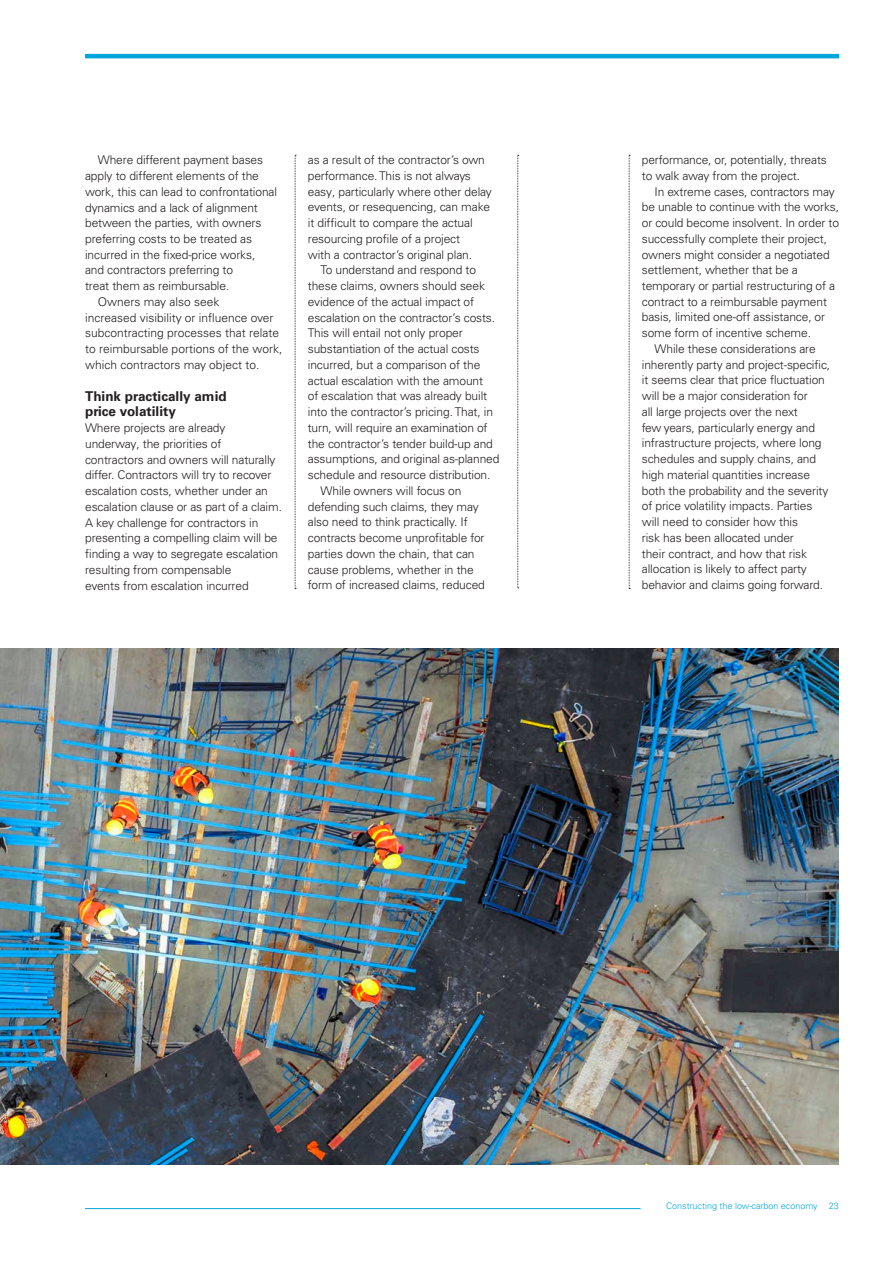
<style>
.page{position:relative;width:893px;height:1263px;background:#fff}
.page>*{position:absolute;margin:0;border:0;box-sizing:border-box;transform-origin:0 0}
.GENERAL_-_Subhead{font:700 13.5px/15.8px "Univers LT Pro 65";color:#231f20}
.GENERAL_-_Body_Copy_-_Indent{font:300 12px/15.8px "Univers LT Pro 45";letter-spacing:-.01em;color:#231f20}
.GENERAL_-_Body_Copy_-_No_Indent___No_Dro{font:300 12px/15.8px "Univers LT Pro 45";letter-spacing:-.01em;color:#231f20}
.t1{font:300 9px "Univers LT Pro 45";color:#00a6db}
</style>
<div class="page">
<hr style="left:85px;top:1208px;width:556px;height:1px;background:#00a6db">
<hr style="left:85px;top:54px;width:754px;height:4px;background:#00a6db">
<svg style="left:517px;top:155px;width:2px;height:433px"></svg>
<svg style="left:629px;top:155px;width:1px;height:434px"></svg>
<svg style="left:295px;top:155px;width:1px;height:434px"></svg>
<img style="left:0;top:648px;width:839px;height:516px">
<p class="GENERAL_-_Body_Copy_-_Indent" style="left:85px;top:152px;width:194px;text-indent:13px">Where different payment bases apply to different elements of the work, this can lead to confrontational dynamics and a lack of alignment between the parties, with owners preferring costs to be treated as incurred in the fixed-price works, and contractors preferring to<br>treat them as reimbursable.</p>
<p class="GENERAL_-_Body_Copy_-_Indent" style="left:85px;top:294px;width:199px;text-indent:13px">Owners may also seek<br>increased visibility or influence over subcontracting processes that relate to reimbursable portions of the work, which contractors may object to.</p>
<p class="GENERAL_-_Subhead" style="left:85px;top:388px;width:143px">Think practically amid price volatility</p>
<p class="GENERAL_-_Body_Copy_-_No_Indent___No_Dro" style="left:85px;top:420px;width:198px">Where projects are already underway, the priorities of contractors and owners will naturally differ. Contractors will try to recover escalation costs, whether under an escalation clause or as part of a claim.<br>A key challenge for contractors in presenting a compelling claim will be finding a way to segregate escalation resulting from compensable<br>events from escalation incurred</p>
<p class="GENERAL_-_Body_Copy_-_No_Indent___No_Dro" style="left:308px;top:152px;width:186px">as a result of the contractor’s own performance. This is not always easy, particularly where other delay events, or resequencing, can make it difficult to compare the actual resourcing profile of a project<br>with a contractor’s original plan.</p>
<p class="GENERAL_-_Body_Copy_-_Indent" style="left:308px;top:262px;width:193px;text-indent:13px">To understand and respond to these claims, owners should seek evidence of the actual impact of escalation on the contractor’s costs.<br>This will entail not only proper substantiation of the actual costs incurred, but a comparison of the actual escalation with the amount<br>of escalation that was already built into the contractor’s pricing. That, in turn, will require an examination of the contractor’s tender build-up and assumptions, and original as-planned schedule and resource distribution.</p>
<p class="GENERAL_-_Body_Copy_-_Indent" style="left:308px;top:483px;width:179px;text-indent:13px">While owners will focus on defending such claims, they may also need to think practically. If contracts become unprofitable for parties down the chain, that can cause problems, whether in the form of increased claims, reduced</p>
<p class="GENERAL_-_Body_Copy_-_Indent" style="left:642px;top:152px;width:187px">performance, or, potentially, threats to walk away from the project.</p>
<p class="GENERAL_-_Body_Copy_-_Indent" style="left:642px;top:183px;width:199px;text-indent:13px">In extreme cases, contractors may be unable to continue with the works, or could become insolvent. In order to successfully complete their project, owners might consider a negotiated settlement, whether that be a temporary or partial restructuring of a contract to a reimbursable payment basis, limited one-off assistance, or some form of incentive scheme.</p>
<p class="GENERAL_-_Body_Copy_-_Indent" style="left:642px;top:341px;width:190px;text-indent:13px">While these considerations are inherently party and project-specific, it seems clear that price fluctuation will be a major consideration for<br>all large projects over the next<br>few years, particularly energy and infrastructure projects, where long schedules and supply chains, and high material quantities increase both the probability and the severity of price volatility impacts. Parties will need to consider how this<br>risk has been allocated under<br>their contract, and how that risk allocation is likely to affect party behavior and claims going forward.</p>
<p class="t1" style="left:666px;top:1200px;width:153px">Constructing the low-carbon economy</p>
<p class="t1" style="left:829px;top:1200px;width:12px">23</p>
</div>
